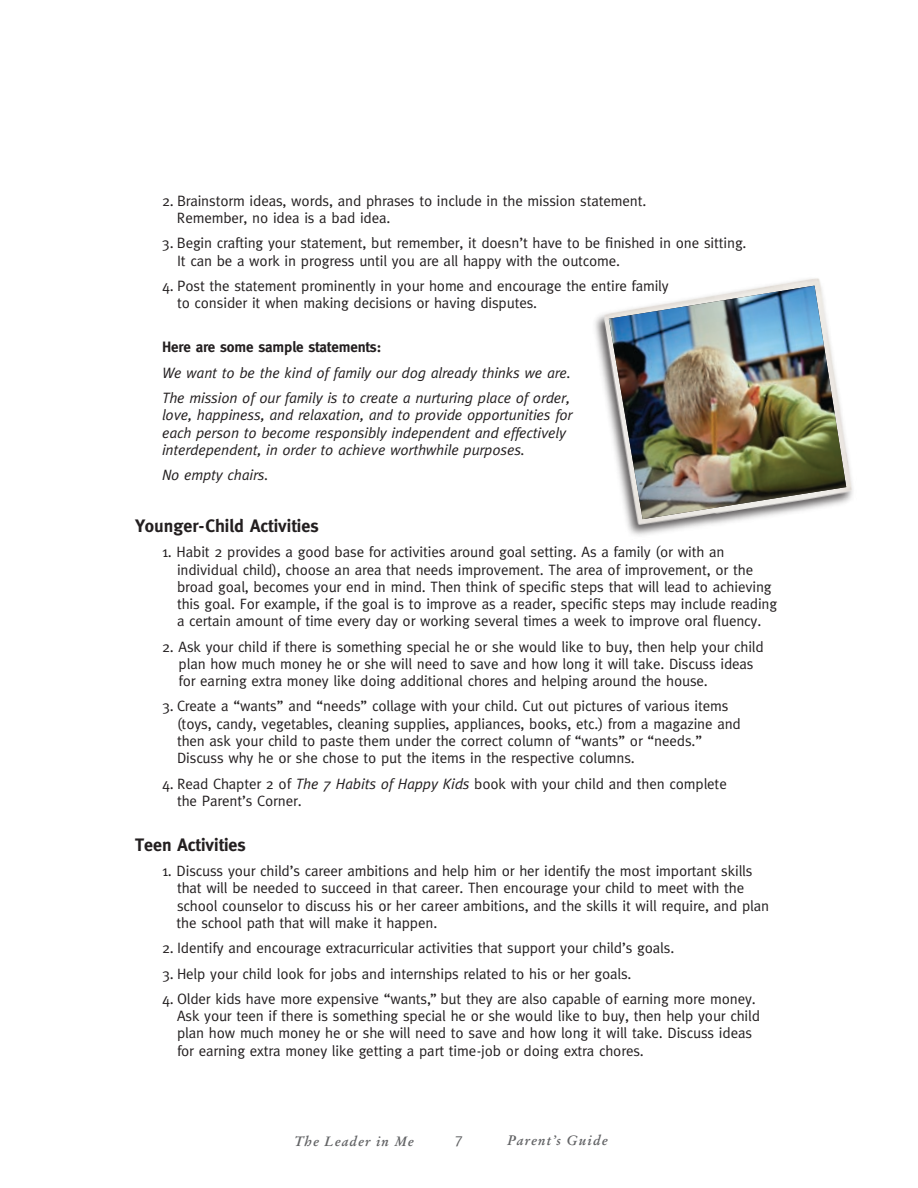
<style>
.page{position:relative;width:918px;height:1188px;background:#fff}
.page>*{position:absolute;margin:0;border:0;box-sizing:border-box;transform-origin:0 0}
.t1{font:700 18px "Meta";color:#231f20}
.t2{font:15px/17.2px "Meta";letter-spacing:-.01em;color:#231f20}
.t3{font:italic 15px/17.2px "Meta";letter-spacing:-.01em;color:#231f20}
.t4{font:700 15px "Meta";letter-spacing:-.01em;color:#231f20}
.t5{font:italic 700 13.5px "Stempel Garamond";letter-spacing:.08em;color:#636466}
.s1{font-style:italic}
</style>
<div class="page">
<img style="left:595px;top:278px;width:258px;height:258px">
<img style="left:609px;top:286px;width:237px;height:233px">
<p class="t2" style="left:177px;top:192px;width:468px;text-indent:-15px">2. Brainstorm ideas, words, and phrases to include in the mission statement.<br>Remember, no idea is a bad idea.</p>
<p class="t2" style="left:177px;top:234px;width:569px;text-indent:-15px">3. Begin crafting your statement, but remember, it doesn’t have to be finished in one sitting.<br>It can be a work in progress until you are all happy with the outcome.</p>
<p class="t2" style="left:177px;top:277px;width:493px;text-indent:-15px">4. Post the statement prominently in your home and encourage the entire family to consider it when making decisions or having disputes.</p>
<p class="t4" style="left:162px;top:339px;width:221px">Here are some sample statements:</p>
<p class="t3" style="left:162px;top:360px;width:410px;line-height:25.3px">We want to be the kind of family our dog already thinks we are.<br>The mission of our family is to create a nurturing place of order,</p>
<p class="t3" style="left:162px;top:406px;width:412px">love, happiness, and relaxation, and to provide opportunities for each person to become responsibly independent and effectively interdependent, in order to achieve worthwhile purposes.</p>
<p class="t3" style="left:162px;top:466px;width:108px">No empty chairs.</p>
<p class="t1" style="left:135px;top:515px;width:185px">Younger-Child Activities</p>
<p class="t2" style="left:177px;top:543px;width:602px;text-indent:-15px">1. Habit 2 provides a good base for activities around goal setting. As a family (or with an individual child), choose an area that needs improvement. The area of improvement, or the broad goal, becomes your end in mind. Then think of specific steps that will lead to achieving this goal. For example, if the goal is to improve as a reader, specific steps may include reading a certain amount of time every day or working several times a week to improve oral fluency.</p>
<p class="t2" style="left:179px;top:638px;width:587px;text-indent:-17px">2. Ask your child if there is something special he or she would like to buy, then help your child plan how much money he or she will need to save and how long it will take. Discuss ideas for earning extra money like doing additional chores and helping around the house.</p>
<p class="t2" style="left:177px;top:697px;width:565px;text-indent:-15px">3. Create a “wants” and “needs” collage with your child. Cut out pictures of various items (toys, candy, vegetables, cleaning supplies, appliances, books, etc.) from a magazine and then ask your child to paste them under the correct column of “wants” or “needs.” Discuss why he or she chose to put the items in the respective columns.</p>
<p class="t2" style="left:177px;top:775px;width:551px;text-indent:-15px">4. Read Chapter 2 of <span class="s1">The 7 Habits of Happy Kids</span> book with your child and then complete the Parent’s Corner.</p>
<p class="t1" style="left:135px;top:834px;width:113px">Teen Activities</p>
<p class="t2" style="left:177px;top:862px;width:594px;text-indent:-15px">1. Discuss your child’s career ambitions and help him or her identify the most important skills that will be needed to succeed in that career. Then encourage your child to meet with the school counselor to discuss his or her career ambitions, and the skills it will require, and plan the school path that will make it happen.</p>
<p class="t2" style="left:162px;top:939px;width:511px">2. Identify and encourage extracurricular activities that support your child’s goals.</p>
<p class="t2" style="left:162px;top:965px;width:469px">3. Help your child look for jobs and internships related to his or her goals.</p>
<p class="t2" style="left:177px;top:990px;width:585px;text-indent:-15px">4. Older kids have more expensive “wants,” but they are also capable of earning more money.<br>Ask your teen if there is something special he or she would like to buy, then help your child plan how much money he or she will need to save and how long it will take. Discuss ideas for earning extra money like getting a part time-job or doing extra chores.</p>
<p class="t5" style="left:294px;top:1133px;width:121px">The Leader in Me</p>
<p class="t5" style="left:508px;top:1132px;width:102px">Parent’s Guide</p>
</div>
